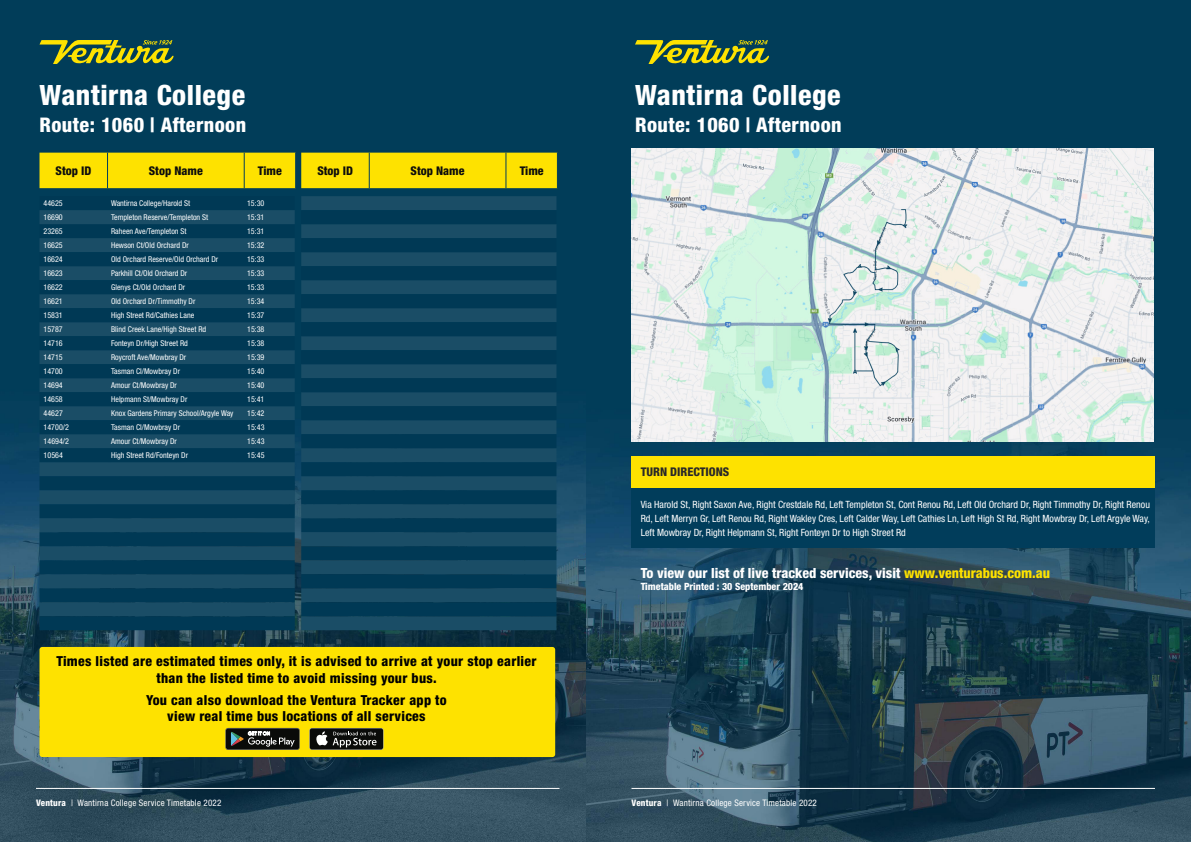
<style>
.page{position:relative;width:1191px;height:842px;background:#fff}
.page>*{position:absolute;margin:0;border:0;box-sizing:border-box;transform-origin:0 0}
.t1{font:800 condensed 28px "Helvetica Neue LT Std";letter-spacing:.02em;color:#fff}
.t2{font:800 condensed 20.2px "Helvetica Neue LT Std";letter-spacing:.02em;color:#fff}
.t3{font:800 condensed 14px "Helvetica Neue LT Std";color:#fff}
.t4{font:800 condensed 13.8px/16.6px "Helvetica Neue LT Std";letter-spacing:.02em;color:#000;text-align:center}
.t5{font:800 condensed 12px "Helvetica Neue LT Std";color:#0d0d0d}
.t6{font:800 condensed 12px "Helvetica Neue LT Std";color:#292829}
.t7{font:condensed 10px/14px "Helvetica Neue LT Std";color:#fff;text-align:justify}
.t8{font:800 condensed 10px "Helvetica Neue LT Std";color:#fff}
.t9{font:condensed 9px "Helvetica Neue LT Std";letter-spacing:.02em;color:#fff}
.t10{font:condensed 8px "Helvetica Neue LT Std";color:#fff}
.s1{font-weight:800}
.s2{color:#fee200}
</style>
<div class="page">
<img style="left:0;top:0;width:587px;height:842px">
<hr style="left:36px;top:788px;width:523px;height:1px;background:#fff">
<svg style="left:40px;top:40px;width:134px;height:24px;background:#6f8531"></svg>
<div style="left:40px;top:153px;width:517px;height:35px;background:#fee200"></div>
<hr style="left:369px;top:153px;width:1px;height:35px;background:#013d5b">
<hr style="left:505px;top:153px;width:1px;height:35px;background:#013d5b">
<hr style="left:557px;top:153px;width:1px;height:35px;background:#013d5b">
<svg style="left:40px;top:196px;width:255px;height:42px;background:#083f5a"></svg>
<div style="left:40px;top:238px;width:255px;height:378px;background:#1a4d66"></div>
<svg style="left:40px;top:252px;width:255px;height:322px;background:#0c425c"></svg>
<div style="left:40px;top:588px;width:255px;height:14px;background:#003955"></div>
<div style="left:40px;top:616px;width:255px;height:14px;background:#003955"></div>
<div style="left:301px;top:196px;width:255px;height:434px;background:#1a4d66"></div>
<svg style="left:301px;top:210px;width:255px;height:56px;background:#0c425d"></svg>
<svg style="left:301px;top:266px;width:255px;height:322px;background:#0c425c"></svg>
<div style="left:301px;top:602px;width:255px;height:14px;background:#003955"></div>
<div style="left:39px;top:647px;width:516px;height:110px;background:#fee200;border-radius:3px"></div>
<svg style="left:225px;top:728px;width:75px;height:22px;background:#383a36"></svg>
<div style="left:309px;top:728px;width:74px;height:22px;background:#363735;border-radius:3px"></div>
<div style="left:310px;top:728px;width:73px;height:21px;background:#0a0b09;border-radius:2px"></div>
<svg style="left:316px;top:731px;width:60px;height:16px"></svg>
<img style="left:587px;top:0;width:604px;height:842px">
<hr style="left:631px;top:788px;width:524px;height:1px;background:#fff">
<div style="left:631px;top:456px;width:523px;height:32px;background:#fee200"></div>
<div style="left:631px;top:488px;width:523px;height:60px;background:#013d5b"></div>
<svg style="left:635px;top:40px;width:134px;height:24px;background:#6f8531"></svg>
<img style="left:632px;top:149px;width:521px;height:293px">
<h1 class="t1" style="left:40px;top:77px;width:207px">Wantirna College</h1>
<h2 class="t2" style="left:40px;top:112px;width:208px">Route: 1060 | Afternoon</h2>
<h3 class="t5" style="left:56px;top:163px;width:37px">Stop ID</h3>
<h3 class="t5" style="left:149px;top:163px;width:56px">Stop Name</h3>
<h3 class="t5" style="left:258px;top:163px;width:25px">Time</h3>
<h3 class="t5" style="left:317px;top:163px;width:37px">Stop ID</h3>
<h3 class="t5" style="left:410px;top:163px;width:56px">Stop Name</h3>
<h3 class="t5" style="left:520px;top:163px;width:25px">Time</h3>
<p class="t10" style="left:44px;top:199px;width:21px">44625</p>
<p class="t10" style="left:111px;top:199px;width:81px">Wantirna College/Harold St</p>
<p class="t10" style="left:247px;top:199px;width:19px">15:30</p>
<p class="t10" style="left:44px;top:213px;width:21px">16690</p>
<p class="t10" style="left:111px;top:213px;width:99px">Templeton Reserve/Templeton St</p>
<p class="t10" style="left:247px;top:213px;width:19px">15:31</p>
<p class="t10" style="left:44px;top:227px;width:21px">23265</p>
<p class="t10" style="left:111px;top:227px;width:77px">Raheen Ave/Templeton St</p>
<p class="t10" style="left:247px;top:227px;width:19px">15:31</p>
<p class="t10" style="left:44px;top:241px;width:21px">16625</p>
<p class="t10" style="left:111px;top:241px;width:79px">Hewson Ct/Old Orchard Dr</p>
<p class="t10" style="left:247px;top:241px;width:19px">15:32</p>
<p class="t10" style="left:44px;top:255px;width:21px">16624</p>
<p class="t10" style="left:111px;top:255px;width:109px">Old Orchard Reserve/Old Orchard Dr</p>
<p class="t10" style="left:247px;top:255px;width:19px">15:33</p>
<p class="t10" style="left:44px;top:269px;width:21px">16623</p>
<p class="t10" style="left:111px;top:269px;width:78px">Parkhill Ct/Old Orchard Dr</p>
<p class="t10" style="left:247px;top:269px;width:19px">15:33</p>
<p class="t10" style="left:44px;top:283px;width:21px">16622</p>
<p class="t10" style="left:111px;top:283px;width:76px">Glenys Ct/Old Orchard Dr</p>
<p class="t10" style="left:247px;top:283px;width:19px">15:33</p>
<p class="t10" style="left:44px;top:297px;width:21px">16621</p>
<p class="t10" style="left:111px;top:297px;width:86px">Old Orchard Dr/Timmothy Dr</p>
<p class="t10" style="left:247px;top:297px;width:19px">15:34</p>
<p class="t10" style="left:44px;top:311px;width:21px">15831</p>
<p class="t10" style="left:111px;top:311px;width:85px">High Street Rd/Cathies Lane</p>
<p class="t10" style="left:247px;top:311px;width:19px">15:37</p>
<p class="t10" style="left:44px;top:325px;width:21px">15787</p>
<p class="t10" style="left:111px;top:325px;width:97px">Blind Creek Lane/High Street Rd</p>
<p class="t10" style="left:247px;top:325px;width:19px">15:38</p>
<p class="t10" style="left:44px;top:339px;width:21px">14716</p>
<p class="t10" style="left:111px;top:339px;width:78px">Fonteyn Dr/High Street Rd</p>
<p class="t10" style="left:247px;top:339px;width:19px">15:38</p>
<p class="t10" style="left:44px;top:353px;width:21px">14715</p>
<p class="t10" style="left:111px;top:353px;width:77px">Roycroft Ave/Mowbray Dr</p>
<p class="t10" style="left:247px;top:353px;width:19px">15:39</p>
<p class="t10" style="left:44px;top:367px;width:21px">14700</p>
<p class="t10" style="left:111px;top:367px;width:70px">Tasman Cl/Mowbray Dr</p>
<p class="t10" style="left:247px;top:367px;width:19px">15:40</p>
<p class="t10" style="left:44px;top:381px;width:21px">14694</p>
<p class="t10" style="left:111px;top:381px;width:67px">Amour Ct/Mowbray Dr</p>
<p class="t10" style="left:247px;top:381px;width:19px">15:40</p>
<p class="t10" style="left:44px;top:395px;width:21px">14658</p>
<p class="t10" style="left:111px;top:395px;width:78px">Helpmann St/Mowbray Dr</p>
<p class="t10" style="left:247px;top:395px;width:19px">15:41</p>
<p class="t10" style="left:44px;top:409px;width:21px">44627</p>
<p class="t10" style="left:111px;top:409px;width:124px">Knox Gardens Primary School/Argyle Way</p>
<p class="t10" style="left:247px;top:409px;width:19px">15:42</p>
<p class="t10" style="left:44px;top:423px;width:27px">14700/2</p>
<p class="t10" style="left:111px;top:423px;width:70px">Tasman Cl/Mowbray Dr</p>
<p class="t10" style="left:247px;top:423px;width:19px">15:43</p>
<p class="t10" style="left:44px;top:437px;width:27px">14694/2</p>
<p class="t10" style="left:111px;top:437px;width:67px">Amour Ct/Mowbray Dr</p>
<p class="t10" style="left:247px;top:437px;width:19px">15:43</p>
<p class="t10" style="left:44px;top:451px;width:21px">10564</p>
<p class="t10" style="left:111px;top:451px;width:78px">High Street Rd/Fonteyn Dr</p>
<p class="t10" style="left:247px;top:451px;width:19px">15:45</p>
<h3 class="t4" style="left:56px;top:653px;width:481px">Times listed are estimated times only, it is advised to arrive at your stop earlier than the listed time to avoid missing your bus.</h3>
<h3 class="t4" style="left:146px;top:691px;width:302px">You can also download the Ventura Tracker app to view real time bus locations of all services</h3>
<p class="t9" style="left:36px;top:798px;width:187px"><span class="s1">Ventura</span> | Wantirna College Service Timetable 2022</p>
<h1 class="t1" style="left:635px;top:77px;width:207px">Wantirna College</h1>
<h2 class="t2" style="left:635px;top:112px;width:208px">Route: 1060 | Afternoon</h2>
<h3 class="t6" style="left:640px;top:465px;width:90px">TURN DIRECTIONS</h3>
<p class="t7" style="left:640px;top:497px;width:511px">Via Harold St, Right Saxon Ave, Right Crestdale Rd, Left Templeton St, Cont Renou Rd, Left Old Orchard Dr, Right Timmothy Dr, Right Renou Rd, Left Merryn Gr, Left Renou Rd, Right Wakley Cres, Left Calder Way, Left Cathies Ln, Left High St Rd, Right Mowbray Dr, Left Argyle Way, Left Mowbray Dr, Right Helpmann St, Right Fonteyn Dr to High Street Rd</p>
<h3 class="t3" style="left:640px;top:565px;width:411px">To view our list of live tracked services, visit <span class="s2">www.venturabus.com.au</span></h3>
<p class="t8" style="left:640px;top:581px;width:164px">Timetable Printed : 30 September 2024</p>
<p class="t9" style="left:631px;top:798px;width:187px"><span class="s1">Ventura</span> | Wantirna College Service Timetable 2022</p>
</div>
